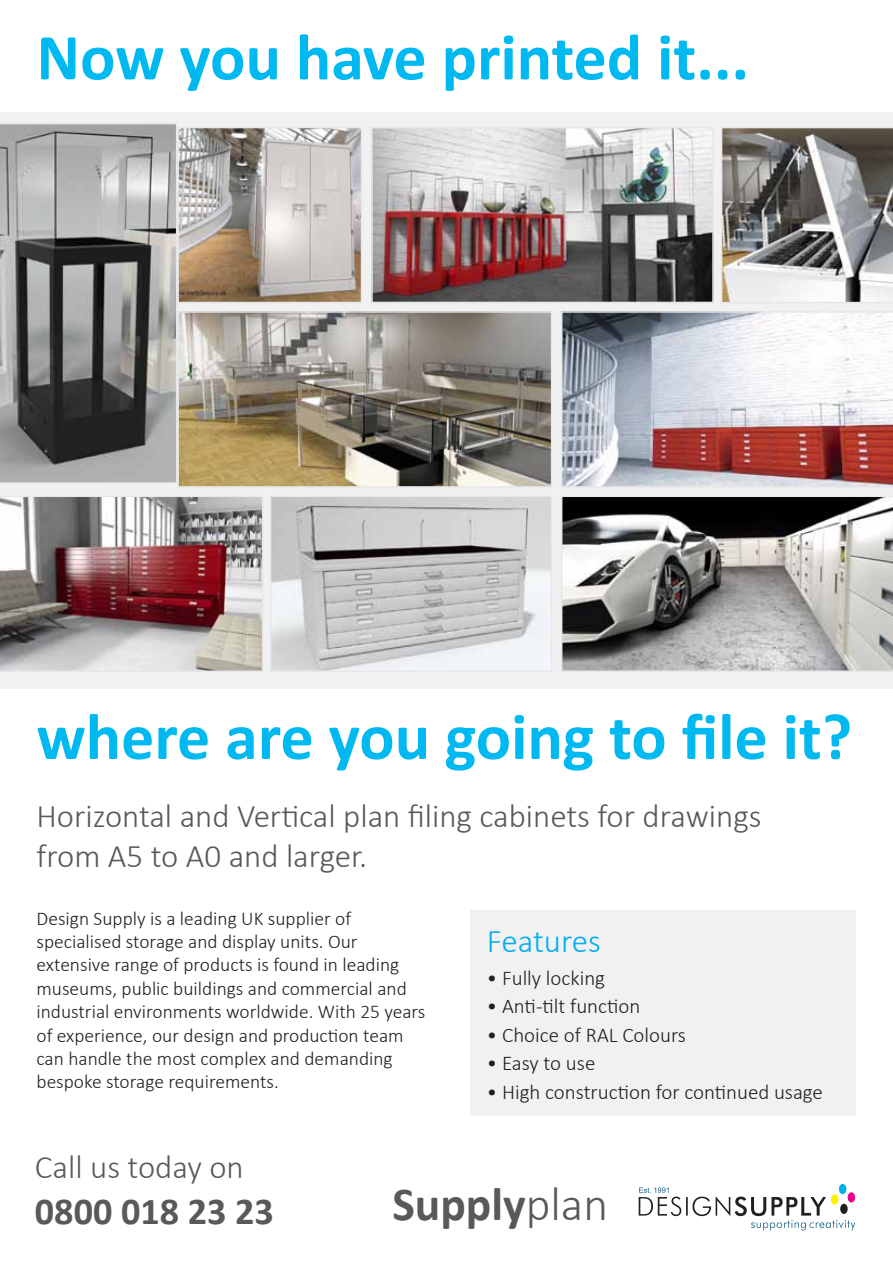
<style>
.page{position:relative;width:893px;height:1263px;background:#fff}
.page>*{position:absolute;margin:0;border:0;box-sizing:border-box;transform-origin:0 0}
.t1{font:700 66px "Calibri";color:#00b9f1}
.t2{font:700 47.55px "Calibri";color:#58595b}
.t3{font:700 38.25px "Calibri";color:#58595b}
.t4{font:300 33px/39.6px "Calibri";color:#58595b}
.t5{font:300 33px "Calibri";color:#00aeef}
.t6{font:300 21px "Calibri";color:#231f20}
.t7{font:300 19.5px/23.4px "Calibri";color:#231f20}
.s1{font-weight:300}
</style>
<div class="page">
<div style="left:0;top:113px;width:893px;height:576px;background:#f1f1f2"></div>
<svg style="left:0;top:123px;width:177px;height:360px;background:#898989"></svg>
<img style="left:374px;top:130px;width:337px;height:170px">
<div style="left:371px;top:127px;width:343px;height:176px;border:2px solid #e6e7e8"></div>
<img style="left:273px;top:498px;width:276px;height:171px">
<div style="left:270px;top:495px;width:282px;height:177px;border:2px solid #e6e7e8"></div>
<img style="left:180px;top:130px;width:179px;height:170px">
<div style="left:177px;top:127px;width:185px;height:176px;border:2px solid #e6e7e8"></div>
<img style="left:0;top:496px;width:263px;height:176px">
<svg style="left:721px;top:127px;width:172px;height:176px"></svg>
<img style="left:180px;top:314px;width:369px;height:171px">
<div style="left:177px;top:311px;width:375px;height:177px;border:2px solid #e6e7e8"></div>
<svg style="left:561px;top:496px;width:332px;height:176px;background:#90908e"></svg>
<svg style="left:561px;top:311px;width:332px;height:176px"></svg>
<div style="left:470px;top:910px;width:385px;height:205px;background:#f1f1f2"></div>
<div style="left:839px;top:1184px;width:7px;height:10px;background:#00aeef;border-radius:50%"></div>
<svg style="left:639px;top:1187px;width:216px;height:43px"></svg>
<h1 class="t1" style="left:37px;top:15px;width:714px">Now you have printed it...</h1>
<h1 class="t1" style="left:37px;top:695px;width:817px">where are you going to file it?</h1>
<h3 class="t4" style="left:37px;top:795px;width:727px">Horizontal and Vertical plan filing cabinets for drawings from A5 to A0 and larger.</h3>
<p class="t7" style="left:37px;top:905px;width:390px">Design Supply is a leading UK supplier of specialised storage and display units. Our extensive range of products is found in leading museums, public buildings and commercial and industrial environments worldwide. With 25 years of experience, our design and production team can handle the most complex and demanding bespoke storage requirements.</p>
<h3 class="t5" style="left:487px;top:920px;width:116px">Features</h3>
<p class="t6" style="left:487px;top:964px;width:120px">• Fully locking</p>
<p class="t6" style="left:487px;top:993px;width:155px">• Anti-tilt function</p>
<p class="t6" style="left:487px;top:1021px;width:201px">• Choice of RAL Colours</p>
<p class="t6" style="left:487px;top:1050px;width:110px">• Easy to use</p>
<p class="t6" style="left:487px;top:1078px;width:338px">• High construction for continued usage</p>
<h3 class="t4" style="left:35px;top:1146px;width:210px">Call us today on</h3>
<h3 class="t3" style="left:35px;top:1187px;width:240px">0800 018 23 23</h3>
<h2 class="t2" style="left:392px;top:1173px;width:217px">Supply<span class="s1">plan</span></h2>
</div>
